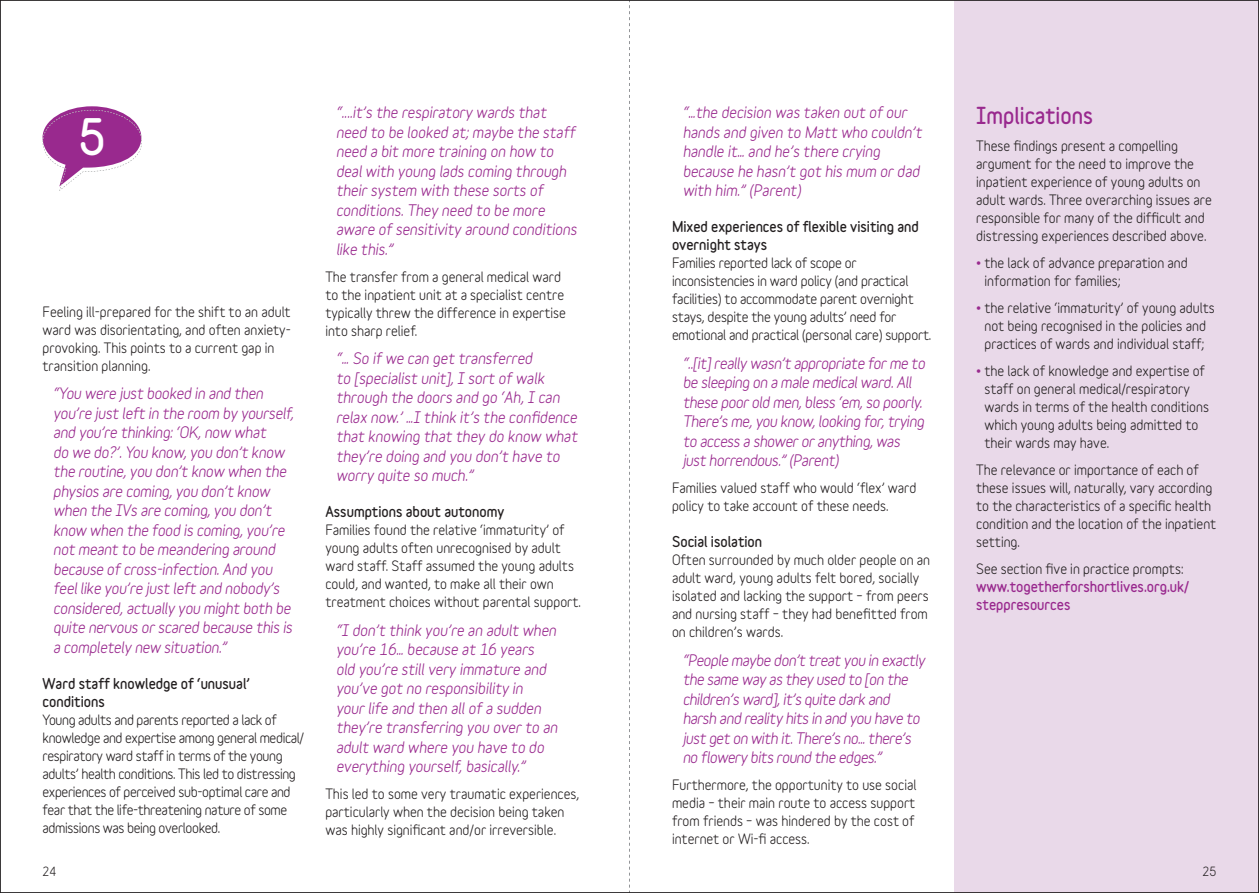
<style>
.page{position:relative;width:1259px;height:893px;background:#fff}
.page>*{position:absolute;margin:0;border:0;box-sizing:border-box;transform-origin:0 0}
.t1{font:900 45px "Variable";color:#fff}
.t2{font:900 21px "Variable";color:#99298e}
.t3{font:italic 700 15px/19.5px "Variable";letter-spacing:-.01em;color:#99298e}
.t4{font:700 13.5px/18px "Variable";color:#231f20}
.t5{font:700 13.5px/18px "Variable";letter-spacing:-.025em;color:#231f20}
.t6{font:900 13.5px/18px "Variable";color:#231f20}
.t7{font:900 13.5px/18px "Variable";color:#99298e}
.t8{font:700 12px "Variable";color:#231f20}
.s1{color:#99298e}
</style>
<div class="page">
<div style="left:955px;top:0;width:304px;height:893px;background:#e9d9e9"></div>
<svg style="left:43px;top:106px;width:99px;height:85px"></svg>
<svg style="left:629px;top:2px;width:1px;height:889px"></svg>
<h1 class="t1" style="left:79px;top:107px;width:29px">5</h1>
<p class="t4" style="left:43px;top:303px;width:250px">Feeling ill-prepared for the shift to an adult ward was disorientating, and often anxiety&shy;provoking. This points to a current gap in transition planning.</p>
<p class="t3" style="left:53px;top:384px;width:242px">“You were just booked in and then you’re just left in the room by yourself, and you’re thinking: ‘OK, now what<br>do we do?’. You know, you don’t know the routine, you don’t know when the physios are coming, you don’t know when the IVs are coming, you don’t know when the food is coming, you’re not meant to be meandering around because of cross-infection. And you feel like you’re just left and nobody’s considered, actually you might both be quite nervous or scared because this is a completely new situation.”</p>
<p class="t6" style="left:43px;top:674px;width:209px">Ward staff knowledge of ‘unusual’ conditions</p>
<p class="t5" style="left:43px;top:711px;width:263px">Young adults and parents reported a lack of knowledge and expertise among general medical/ respiratory ward staff in terms of the young adults’ health conditions. This led to distressing experiences of perceived sub-optimal care and fear that the life-threatening nature of some admissions was being overlooked.</p>
<p class="t3" style="left:336px;top:103px;width:242px">“....it’s the respiratory wards that need to be looked at; maybe the staff need a bit more training on how to deal with young lads coming through their system with these sorts of conditions. They need to be more aware of sensitivity around conditions like this.”</p>
<p class="t4" style="left:325px;top:267px;width:242px">The transfer from a general medical ward to the inpatient unit at a specialist centre typically threw the difference in expertise into sharp relief.</p>
<p class="t3" style="left:336px;top:349px;width:243px">“… So if we can get transferred<br>to [specialist unit], I sort of walk through the doors and go ‘Ah, I can relax now.’ …I think it’s the confidence that knowing that they do know what they’re doing and you don’t have to worry quite so much.”</p>
<p class="t6" style="left:325px;top:502px;width:180px">Assumptions about autonomy</p>
<p class="t4" style="left:325px;top:521px;width:257px">Families found the relative ‘immaturity’ of young adults often unrecognised by adult ward staff. Staff assumed the young adults could, and wanted, to make all their own treatment choices without parental support.</p>
<p class="t3" style="left:336px;top:620px;width:223px">“I don’t think you’re an adult when you’re 16… because at 16 years<br>old you’re still very immature and you’ve got no responsibility in<br>your life and then all of a sudden they’re transferring you over to an adult ward where you have to do everything yourself, basically.”</p>
<p class="t4" style="left:325px;top:785px;width:255px">This led to some very traumatic experiences, particularly when the decision being taken was highly significant and/or irreversible.</p>
<p class="t3" style="left:682px;top:103px;width:241px">“…the decision was taken out of our hands and given to Matt who couldn’t handle it… and he’s there crying because he hasn’t got his mum or dad with him.” (Parent)</p>
<p class="t6" style="left:672px;top:217px;width:248px">Mixed experiences of flexible visiting and overnight stays</p>
<p class="t4" style="left:672px;top:254px;width:261px">Families reported lack of scope or inconsistencies in ward policy (and practical facilities) to accommodate parent overnight stays, despite the young adults’ need for emotional and practical (personal care) support.</p>
<p class="t3" style="left:682px;top:353px;width:244px">“..[it] really wasn’t appropriate for me to be sleeping on a male medical ward. All these poor old men, bless ‘em, so poorly.<br>There’s me, you know, looking for, trying to access a shower or anything, was just horrendous.” (Parent)</p>
<p class="t4" style="left:672px;top:479px;width:246px">Families valued staff who would ‘flex’ ward policy to take account of these needs.</p>
<p class="t6" style="left:672px;top:532px;width:92px">Social isolation</p>
<p class="t4" style="left:672px;top:551px;width:260px">Often surrounded by much older people on an adult ward, young adults felt bored, socially isolated and lacking the support – from peers and nursing staff – they had benefitted from on children’s wards.</p>
<p class="t3" style="left:682px;top:650px;width:244px">“People maybe don’t treat you in exactly the same way as they used to [on the children’s ward], it’s quite dark and harsh and reality hits in and you have to just get on with it. There’s no… there’s no flowery bits round the edges.”</p>
<p class="t4" style="left:672px;top:776px;width:246px">Furthermore, the opportunity to use social media – their main route to access support from friends – was hindered by the cost of internet or Wi-fi access.</p>
<h2 class="t2" style="left:976px;top:101px;width:118px">Implications</h2>
<p class="t4" style="left:976px;top:136px;width:237px">These findings present a compelling argument for the need to improve the inpatient experience of young adults on adult wards. Three overarching issues are responsible for many of the difficult and distressing experiences described above.</p>
<p class="t4" style="left:984px;top:253px;width:205px;text-indent:-8px"><span class="s1">•</span> the lack of advance preparation and information for families;</p>
<p class="t4" style="left:976px;top:298px;width:240px;text-align:center"><span class="s1">•</span> the relative ‘immaturity’ of young adults not being recognised in the policies and practices of wards and individual staff;</p>
<p class="t4" style="left:984px;top:361px;width:226px;text-indent:-8px"><span class="s1">•</span> the lack of knowledge and expertise of staff on general medical/respiratory wards in terms of the health conditions which young adults being admitted to their wards may have.</p>
<p class="t4" style="left:976px;top:460px;width:242px">The relevance or importance of each of these issues will, naturally, vary according to the characteristics of a specific health condition and the location of the inpatient setting.</p>
<p class="t4" style="left:976px;top:559px;width:209px">See section five in practice prompts:</p>
<p class="t7" style="left:976px;top:577px;width:214px">www.togetherforshortlives.org.uk/ steppresources</p>
<p class="t8" style="left:43px;top:865px;width:15px">24</p>
<p class="t8" style="left:1202px;top:865px;width:15px">25</p>
</div>
